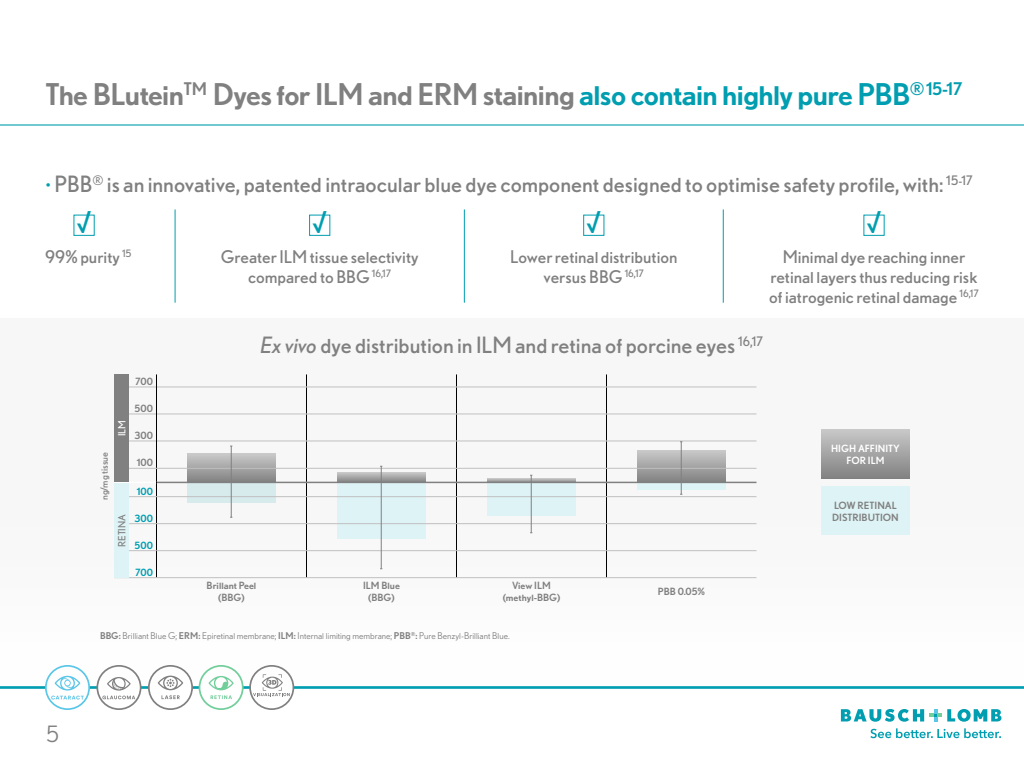
<style>
.page{position:relative;width:1024px;height:768px;background:#fff}
.page>*{position:absolute;margin:0;border:0;box-sizing:border-box;transform-origin:0 0}
.t1{font:500 30px "Nobel BL";letter-spacing:-.02em;color:#808080}
.t2{font:30px "Nobel BL";color:#009eb0}
.t3{font:22.5px "Nobel BL";color:#808080}
.t4{font:22.5px "Nobel BL";color:#808080}
.t5{font:17.5px/20px "Nobel BL";color:#808080;text-align:center}
.t6{font:500 10px/12px "Nobel BL";color:#808080;text-align:center}
.t7{font:500 10px/12px "Nobel BL";color:#fff;text-align:center}
.t8{font:10px "Nobel BL";color:#808080}
.t9{font:500 10px "Nobel BL";color:#009eb0}
.t10{font:10px "Nobel BL";color:#fff}
.t11{font:9.4px "Nobel BL";color:#808080}
.s1{color:#009eb0}
.s2{font-size:18.75px;color:#009eb0}
.s3{font-style:italic}
.s4{font-weight:500}
</style>
<div class="page">
<svg style="left:841px;top:709px;width:83px;height:13px"></svg>
<svg style="left:930px;top:709px;width:71px;height:13px"></svg>
<svg style="left:870px;top:728px;width:131px;height:10px"></svg>
<hr style="left:0;top:686px;width:1024px;height:3px;background:#009eb0">
<div style="left:199px;top:666px;width:44px;height:43px;background:#fff;border-radius:50%"></div>
<div style="left:199px;top:665px;width:45px;height:45px;border:2px solid #72ce9b;border-radius:50%"></div>
<svg style="left:210px;top:688px;width:22px;height:11px"></svg>
<svg style="left:97px;top:666px;width:44px;height:43px"></svg>
<div style="left:96px;top:665px;width:45px;height:45px;border:2px solid #808080;border-radius:50%"></div>
<svg style="left:102px;top:688px;width:33px;height:11px"></svg>
<svg style="left:46px;top:666px;width:43px;height:43px"></svg>
<div style="left:45px;top:665px;width:45px;height:45px;border:2px solid #5bc6e8;border-radius:50%"></div>
<svg style="left:51px;top:688px;width:33px;height:12px"></svg>
<div style="left:149px;top:666px;width:43px;height:43px;background:#fff;border-radius:50%"></div>
<div style="left:148px;top:665px;width:45px;height:45px;border:2px solid #808080;border-radius:50%"></div>
<svg style="left:161px;top:688px;width:19px;height:11px"></svg>
<div style="left:250px;top:666px;width:43px;height:43px;background:#fff;border-radius:50%"></div>
<div style="left:249px;top:665px;width:45px;height:45px;border:2px solid #808080;border-radius:50%"></div>
<svg style="left:253px;top:688px;width:37px;height:8px"></svg>
<div style="left:0;top:318px;width:1024px;height:370px;background:#f8f8f8"></div>
<hr style="left:0;top:124px;width:1024px;height:2px;background:#009eb0">
<div style="left:309px;top:215px;width:21px;height:21px;background:#fff;border:1px solid #009eb0"></div>
<div style="left:583px;top:215px;width:21px;height:21px;background:#fff;border:1px solid #009eb0"></div>
<hr style="left:175px;top:209px;width:1px;height:94px;background:#009eb0">
<hr style="left:464px;top:209px;width:1px;height:94px;background:#009eb0">
<hr style="left:723px;top:209px;width:1px;height:94px;background:#009eb0">
<div style="left:821px;top:429px;width:89px;height:49px;background:linear-gradient(to bottom,#c9c9c9,#828282)"></div>
<svg style="left:129px;top:374px;width:627px;height:204px"></svg>
<div style="left:114px;top:374px;width:15px;height:108px;background:#808080"></div>
<div style="left:114px;top:483px;width:15px;height:95px;background:#def3f5"></div>
<div style="left:821px;top:487px;width:89px;height:48px;background:#def3f5"></div>
<p class="t1" style="left:45px;top:77px;width:919px">The BLutein<sup>TM</sup> Dyes for ILM and ERM staining <span class="s1">also contain highly pure PBB</span><sup>®15-17</sup></p>
<p class="t3" style="left:45px;top:171px;width:929px"><span class="s2">•</span> PBB<sup>®</sup> is an innovative, patented intraocular blue dye component designed to optimise safety profile, with: <sup>15-17</sup></p>
<p class="t2" style="left:76px;top:205px;width:17px">√</p>
<p class="t5" style="left:45px;top:246px;width:88px">99% purity <sup>15</sup></p>
<p class="t5" style="left:221px;top:246px;width:199px">Greater ILM tissue selectivity compared to BBG <sup>16,17</sup></p>
<p class="t5" style="left:510px;top:246px;width:169px">Lower retinal distribution versus BBG <sup>16,17</sup></p>
<p class="t5" style="left:769px;top:246px;width:211px">Minimal dye reaching inner retinal layers thus reducing risk of iatrogenic retinal damage <sup>16,17</sup></p>
<p class="t2" style="left:312px;top:205px;width:17px">√</p>
<p class="t2" style="left:586px;top:205px;width:17px">√</p>
<p class="t2" style="left:866px;top:205px;width:17px">√</p>
<p class="t4" style="left:46px;top:721px;width:15px">5</p>
<p class="t8" style="left:99px;top:500px;width:50px;rotate:-90deg">ng/mg tissue</p>
<p class="t10" style="left:116px;top:436px;width:17px;rotate:-90deg">ILM</p>
<p class="t8" style="left:116px;top:547px;width:34px;rotate:-90deg">RETINA</p>
<p class="t6" style="left:135px;top:375px;width:19px">700</p>
<p class="t6" style="left:135px;top:402px;width:20px">500</p>
<p class="t6" style="left:135px;top:429px;width:20px">300</p>
<p class="t6" style="left:137px;top:457px;width:18px">100</p>
<p class="t9" style="left:137px;top:485px;width:18px">100</p>
<p class="t9" style="left:135px;top:512px;width:20px">300</p>
<p class="t9" style="left:135px;top:539px;width:20px">500</p>
<p class="t9" style="left:135px;top:566px;width:19px">700</p>
<p class="t3" style="left:261px;top:332px;width:504px"><span class="s3">Ex vivo</span> dye distribution in ILM and retina of porcine eyes <sup>16,17</sup></p>
<p class="t6" style="left:207px;top:580px;width:51px">Brillant Peel (BBG)</p>
<p class="t6" style="left:363px;top:580px;width:38px">ILM Blue (BBG)</p>
<p class="t6" style="left:503px;top:580px;width:59px">View ILM (methyl-BBG)</p>
<p class="t6" style="left:658px;top:586px;width:49px">PBB 0.05%</p>
<p class="t11" style="left:100px;top:630px;width:411px"><span class="s4">BBG:</span> Brilliant Blue G; <span class="s4">ERM:</span> Epiretinal membrane; <span class="s4">ILM:</span> Internal limiting membrane; <span class="s4">PBB</span><sup>®</sup><span class="s4">:</span> Pure Benzyl-Brilliant Blue.</p>
<p class="t7" style="left:831px;top:442px;width:70px">HIGH AFFINITY<br>FOR ILM</p>
<p class="t6" style="left:832px;top:499px;width:68px;text-align:left">LOW RETINAL<br>DISTRIBUTION</p>
</div>
